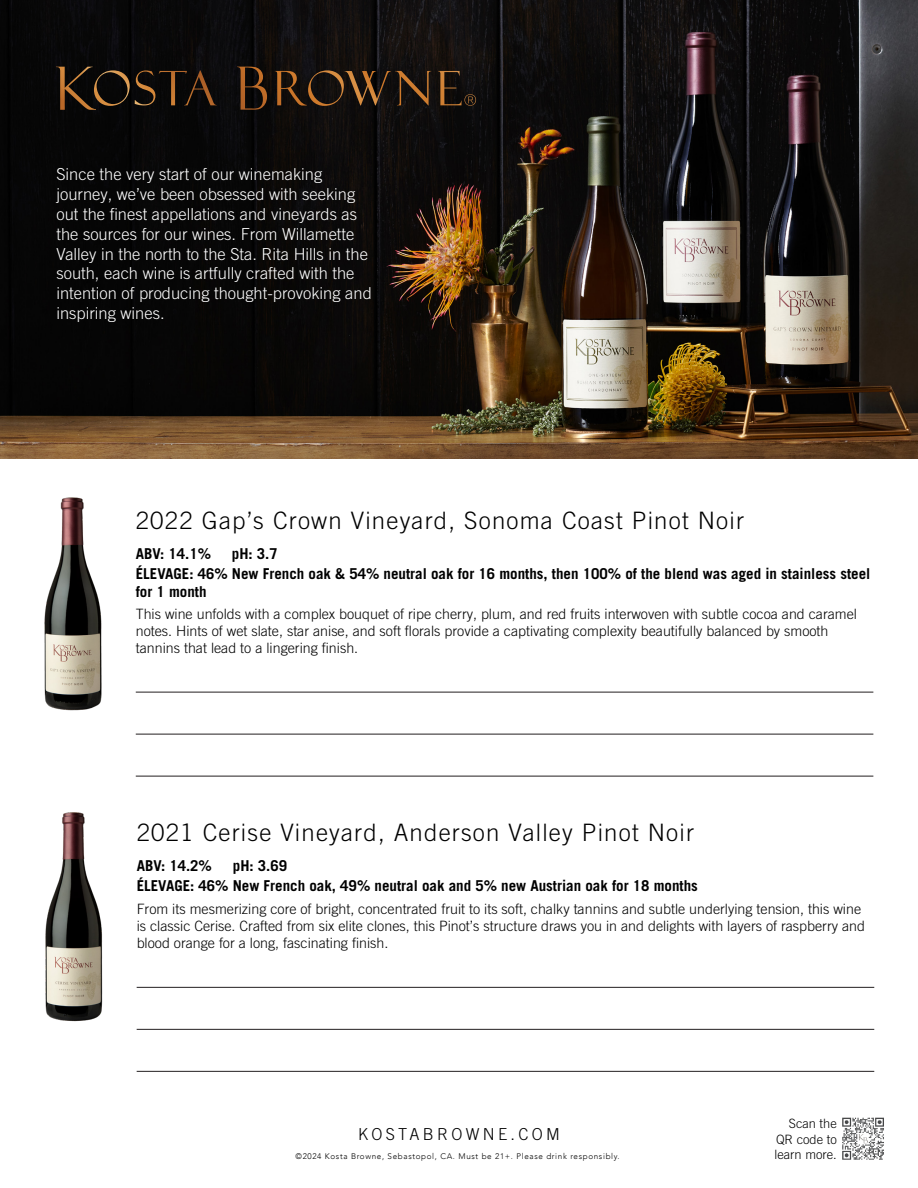
<style>
.page{position:relative;width:918px;height:1188px;background:#fff}
.page>*{position:absolute;margin:0;border:0;box-sizing:border-box;transform-origin:0 0}
.t1{font:300 24px "Trade Gothic LT Pro";letter-spacing:.05em;color:#000}
.t2{font:300 16.5px/19.8px "Trade Gothic LT Pro";color:#fff}
.t3{font:300 16.5px "Trade Gothic LT Pro";letter-spacing:.2em;color:#000}
.t4{font:700 15px/19.5px "Trade Gothic LT Pro";color:#000}
.t5{font:300 14.25px/17.1px "Trade Gothic LT Pro";color:#000}
.t6{font:300 12.9px/15.5px "Trade Gothic LT Pro";color:#000;text-align:justify}
.t7{font:300 8.1px "Avenir";letter-spacing:.08em;color:#000}
</style>
<div class="page">
<img style="left:0;top:0;width:918px;height:459px">
<svg style="left:56px;top:67px;width:384px;height:43px"></svg>
<hr style="left:137px;top:987px;width:737px;height:1px;background:#231f20">
<hr style="left:136px;top:692px;width:737px;height:1px;background:#231f20">
<hr style="left:137px;top:1029px;width:737px;height:1px;background:#231f20">
<hr style="left:136px;top:734px;width:737px;height:1px;background:#231f20">
<hr style="left:137px;top:1071px;width:737px;height:1px;background:#231f20">
<hr style="left:136px;top:776px;width:737px;height:1px;background:#231f20">
<img style="left:45px;top:812px;width:58px;height:210px">
<img style="left:44px;top:497px;width:58px;height:214px">
<img style="left:842px;top:1117px;width:42px;height:43px">
<p class="t2" style="left:56px;top:164px;width:317px">Since the very start of our winemaking journey, we’ve been obsessed with seeking out the finest appellations and vineyards as the sources for our wines. From Willamette Valley in the north to the Sta. Rita Hills in the south, each wine is artfully crafted with the intention of producing thought-provoking and inspiring wines.</p>
<h1 class="t1" style="left:136px;top:506px;width:610px">2022 Gap’s Crown Vineyard, Sonoma Coast Pinot Noir</h1>
<p class="t4" style="left:136px;top:544px;width:77px">ABV: 14.1%</p>
<p class="t4" style="left:136px;top:544px;width:736px;text-indent:96px">pH: 3.7<br>ÉLEVAGE: 46% New French oak &amp; 54% neutral oak for 16 months, then 100% of the blend was aged in stainless steel</p>
<p class="t4" style="left:136px;top:582px;width:72px">for 1 month</p>
<p class="t5" style="left:136px;top:605px;width:723px">This wine unfolds with a complex bouquet of ripe cherry, plum, and red fruits interwoven with subtle cocoa and caramel notes. Hints of wet slate, star anise, and soft florals provide a captivating complexity beautifully balanced by smooth tannins that lead to a lingering finish.</p>
<h1 class="t1" style="left:137px;top:818px;width:559px">2021 Cerise Vineyard, Anderson Valley Pinot Noir</h1>
<p class="t4" style="left:137px;top:856px;width:77px">ABV: 14.2%</p>
<p class="t4" style="left:137px;top:856px;width:563px;text-indent:96px">pH: 3.69<br>ÉLEVAGE: 46% New French oak, 49% neutral oak and 5% new Austrian oak for 18 months</p>
<p class="t5" style="left:137px;top:900px;width:730px">From its mesmerizing core of bright, concentrated fruit to its soft, chalky tannins and subtle underlying tension, this wine is classic Cerise. Crafted from six elite clones, this Pinot’s structure draws you in and delights with layers of raspberry and blood orange for a long, fascinating finish.</p>
<p class="t3" style="left:358px;top:1124px;width:203px">KOSTABROWNE.COM</p>
<p class="t7" style="left:296px;top:1152px;width:326px">©2024 Kosta Browne, Sebastopol, CA. Must be 21+. Please drink responsibly.</p>
<p class="t6" style="left:775px;top:1116px;width:64px;text-indent:14px">Scan the QR code to learn more.</p>
</div>
